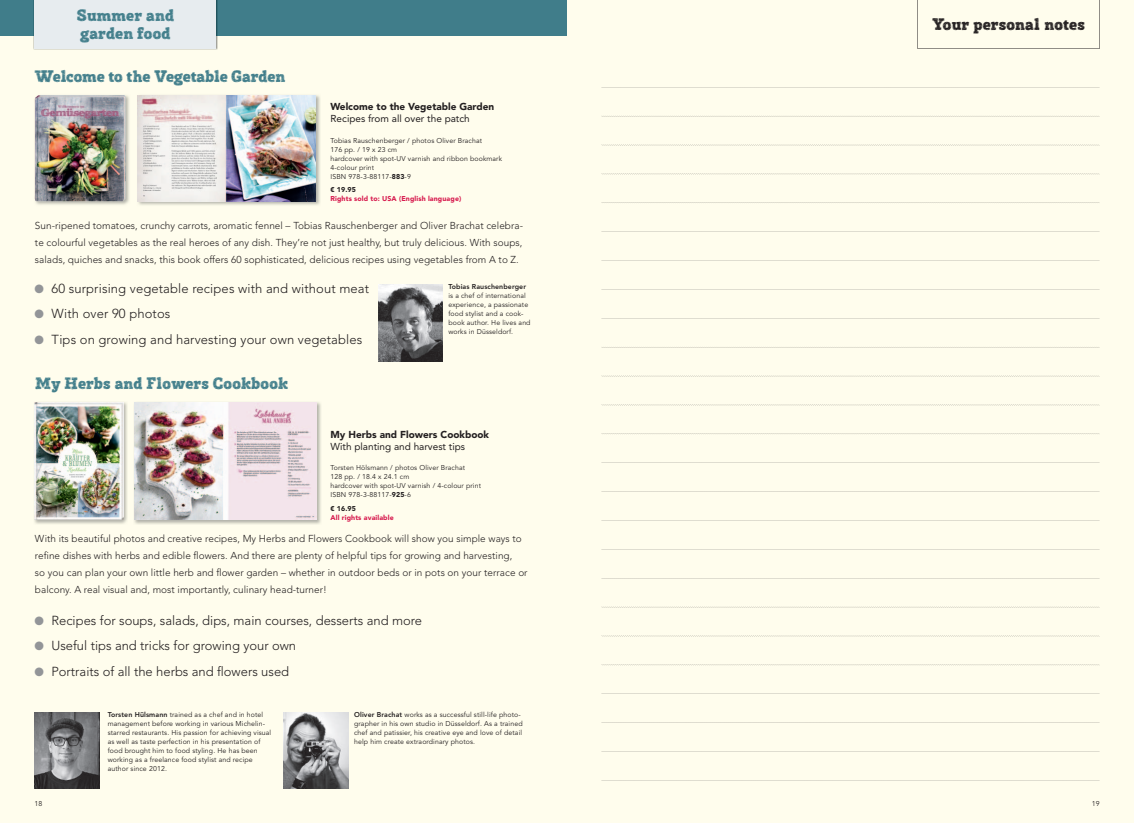
<style>
.page{position:relative;width:1134px;height:823px;background:#fff}
.page>*{position:absolute;margin:0;border:0;box-sizing:border-box;transform-origin:0 0}
.t1{font:16px/17.5px "Posterizer KG Sketch";color:#407d8a}
.t2{font:16px "Posterizer KG Sketch";letter-spacing:.01em;color:#231f20}
.t3{font:300 13px "Avenir LT Std";color:#231f20}
.t4{font:300 10px/17px "Avenir LT Std";letter-spacing:.005em;color:#231f20}
.t5{font:900 10px "Avenir LT Std";color:#231f20}
.t6{font:10px "Avenir LT Std";color:#231f20}
.t7{font:7px/9px "Avenir LT Std";letter-spacing:.015em;color:#231f20}
.t8{font:900 7px "Avenir LT Std";letter-spacing:.015em;color:#d71a4e}
.t9{font:800 7px "Avenir LT Std";letter-spacing:.015em;color:#231f20}
.t10{font:900 7px "Avenir LT Std";letter-spacing:.015em;color:#231f20}
.s1{font-weight:900}
.s2{color:#939598}
.s3{font-weight:800}
</style>
<div class="page">
<div style="left:0;top:0;width:1134px;height:822px;background:#fffded"></div>
<img style="left:34px;top:402px;width:93px;height:122px">
<img style="left:34px;top:402px;width:89px;height:117px">
<img style="left:134px;top:402px;width:187px;height:122px">
<img style="left:134px;top:402px;width:182px;height:117px">
<img style="left:137px;top:95px;width:183px;height:110px">
<img style="left:138px;top:95px;width:178px;height:106px">
<img style="left:34px;top:95px;width:95px;height:110px">
<img style="left:35px;top:95px;width:90px;height:106px">
<img style="left:284px;top:712px;width:64px;height:76px">
<img style="left:378px;top:284px;width:65px;height:77px">
<img style="left:34px;top:712px;width:65px;height:76px">
<div style="left:0;top:0;width:567px;height:36px;background:#407d8a"></div>
<img style="left:33px;top:0;width:185px;height:50px">
<div style="left:35px;top:0;width:181px;height:48px;background:#e7ecef"></div>
<svg style="left:917px;top:0;width:183px;height:49px"></svg>
<svg style="left:601px;top:87px;width:499px;height:1px"></svg>
<svg style="left:601px;top:116px;width:499px;height:1px"></svg>
<svg style="left:602px;top:145px;width:498px;height:1px"></svg>
<svg style="left:601px;top:173px;width:498px;height:1px"></svg>
<svg style="left:601px;top:202px;width:499px;height:1px"></svg>
<svg style="left:601px;top:231px;width:499px;height:1px"></svg>
<svg style="left:601px;top:260px;width:499px;height:1px"></svg>
<svg style="left:601px;top:289px;width:499px;height:1px"></svg>
<svg style="left:601px;top:318px;width:499px;height:1px"></svg>
<svg style="left:601px;top:347px;width:499px;height:1px"></svg>
<svg style="left:601px;top:375px;width:498px;height:1px"></svg>
<svg style="left:601px;top:404px;width:498px;height:1px"></svg>
<svg style="left:601px;top:433px;width:499px;height:1px"></svg>
<svg style="left:601px;top:462px;width:499px;height:1px"></svg>
<svg style="left:601px;top:491px;width:499px;height:1px"></svg>
<svg style="left:601px;top:520px;width:499px;height:1px"></svg>
<svg style="left:601px;top:606px;width:498px;height:1px"></svg>
<svg style="left:601px;top:635px;width:498px;height:1px"></svg>
<svg style="left:601px;top:664px;width:498px;height:1px"></svg>
<svg style="left:601px;top:693px;width:499px;height:1px"></svg>
<svg style="left:601px;top:722px;width:499px;height:1px"></svg>
<h1 class="t1" style="left:77px;top:7px;width:99px">Summer and garden food</h1>
<h1 class="t2" style="left:932px;top:14px;width:154px">Your personal notes</h1>
<h1 class="t1" style="left:34px;top:67px;width:252px">Welcome to the Vegetable Garden</h1>
<h3 class="t5" style="left:330px;top:101px;width:165px">Welcome to the Vegetable Garden</h3>
<h3 class="t6" style="left:330px;top:113px;width:141px">Recipes from all over the patch</h3>
<p class="t7" style="left:330px;top:136px;width:173px">Tobias Rauschenberger / photos Oliver Brachat<br>176 pp. / 19 x 23 cm<br>hardcover with spot-UV varnish and ribbon bookmark<br>4-colour print<br>ISBN 978-3-88117-<span class="s1">883</span>-9</p>
<p class="t10" style="left:330px;top:185px;width:27px">€ 19.95</p>
<p class="t8" style="left:330px;top:194px;width:132px">Rights sold to: USA (English language)</p>
<p class="t4" style="left:35px;top:217px;width:490px;text-align:justify">Sun-ripened tomatoes, crunchy carrots, aromatic fennel – Tobias Rauschenberger and Oliver Brachat celebra&shy;te colourful vegetables as the real heroes of any dish. They’re not just healthy, but truly delicious. With soups, salads, quiches and snacks, this book offers 60 sophisticated, delicious recipes using vegetables from A to Z.</p>
<h2 class="t3" style="left:34px;top:280px;width:336px"><span class="s2">●</span> 60 surprising vegetable recipes with and without meat</h2>
<h2 class="t3" style="left:34px;top:306px;width:138px"><span class="s2">●</span> With over 90 photos</h2>
<h2 class="t3" style="left:34px;top:331px;width:329px"><span class="s2">●</span> Tips on growing and harvesting your own vegetables</h2>
<h1 class="t1" style="left:35px;top:374px;width:254px">My Herbs and Flowers Cookbook</h1>
<p class="t9" style="left:448px;top:282px;width:79px">Tobias Rauschenberger</p>
<p class="t7" style="left:448px;top:291px;width:84px">is a chef of international experience, a passionate food stylist and a cook&shy;book author. He lives and works in Düsseldorf.</p>
<h3 class="t5" style="left:330px;top:428px;width:160px">My Herbs and Flowers Cookbook</h3>
<h3 class="t6" style="left:330px;top:440px;width:136px">With planting and harvest tips</h3>
<p class="t7" style="left:330px;top:463px;width:152px">Torsten Hölsmann / photos Oliver Brachat<br>128 pp. / 18.4 x 24.1 cm<br>hardcover with spot-UV varnish / 4-colour print ISBN 978-3-88117-<span class="s1">925</span>-6</p>
<p class="t10" style="left:330px;top:504px;width:27px">€ 16.95</p>
<p class="t8" style="left:330px;top:513px;width:65px">All rights available</p>
<p class="t4" style="left:35px;top:529px;width:494px">With its beautiful photos and creative recipes, My Herbs and Flowers Cookbook will show you simple ways to refine dishes with herbs and edible flowers. And there are plenty of helpful tips for growing and harvesting,<br>so you can plan your own little herb and flower garden – whether in outdoor beds or in pots on your terrace or balcony. A real visual and, most importantly, culinary head-turner!</p>
<h2 class="t3" style="left:34px;top:612px;width:389px"><span class="s2">●</span> Recipes for soups, salads, dips, main courses, desserts and more</h2>
<h2 class="t3" style="left:34px;top:637px;width:263px"><span class="s2">●</span> Useful tips and tricks for growing your own</h2>
<h2 class="t3" style="left:34px;top:663px;width:256px"><span class="s2">●</span> Portraits of all the herbs and flowers used</h2>
<p class="t7" style="left:354px;top:710px;width:170px"><span class="s3">Oliver Brachat</span> works as a successful still-life photo&shy;grapher in his own studio in Düsseldorf. As a trained chef and patissier, his creative eye and love of detail help him create extraordinary photos.</p>
<p class="t7" style="left:108px;top:710px;width:165px"><span class="s3">Torsten Hülsmann</span> trained as a chef and in hotel management before working in various Michelin&shy;starred restaurants. His passion for achieving visual as well as taste perfection in his presentation of food brought him to food styling. He has been working as a freelance food stylist and recipe author since 2012.</p>
<p class="t7" style="left:34px;top:798px;width:9px">18</p>
<p class="t7" style="left:1092px;top:798px;width:9px">19</p>
</div>
